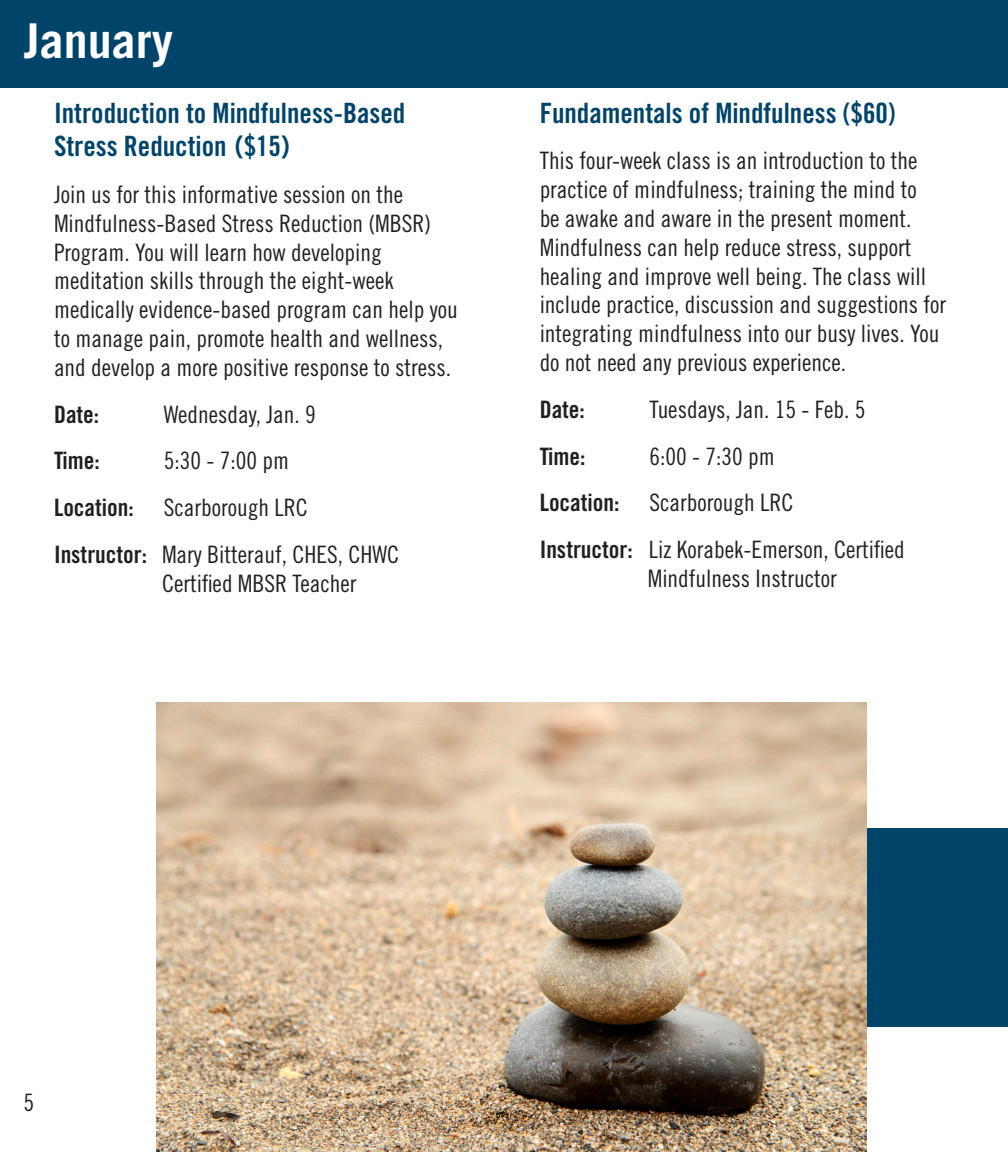
<style>
.page{position:relative;width:1008px;height:1152px;background:#fff}
.page>*{position:absolute;margin:0;border:0;box-sizing:border-box;transform-origin:0 0}
.t1{font:700 48px "Trade Gothic LT Std";color:#fff}
.Class_Title-_Blue{font:28px/33.6px "Trade Gothic LT Std Bd Cn 20";color:#00446a}
.Class_Paragraph{font:24px/28.8px "Trade Gothic LT Std Cn 18";color:#231f20}
.t2{font:24px "Trade Gothic LT Std Bd Cn 20";color:#231f20}
.s1{font-family:"Trade Gothic LT Std";font-weight:700}
.s2{font-family:"Trade Gothic LT Std Bd Cn 20"}
</style>
<div class="page">
<div style="left:0;top:0;width:1008px;height:87px;background:#00446a"></div>
<div style="left:867px;top:828px;width:141px;height:198px;background:#00446a"></div>
<img style="left:156px;top:702px;width:710px;height:450px">
<p class="t1" style="left:24px;top:12px;width:151px">January</p>
<p class="Class_Title-_Blue" style="left:54px;top:96px;width:353px">Introduction to Mindfulness-Based<br>Stress Reduction <span class="s1">(</span>$15<span class="s1">)</span></p>
<p class="Class_Paragraph" style="left:54px;top:180px;width:405px">Join us for this informative session on the Mindfulness-Based Stress Reduction (MBSR)<br>Program. You will learn how developing meditation skills through the eight-week medically evidence-based program can help you to manage pain, promote health and wellness, and develop a more positive response to stress.</p>
<p class="t2" style="left:54px;top:400px;width:47px">Date:</p>
<p class="Class_Paragraph" style="left:164px;top:399px;width:153px">Wednesday, Jan. 9</p>
<p class="t2" style="left:54px;top:446px;width:47px">Time:</p>
<p class="Class_Paragraph" style="left:164px;top:446px;width:127px">5:30 - 7:00 pm</p>
<p class="t2" style="left:54px;top:493px;width:81px">Location:</p>
<p class="Class_Paragraph" style="left:164px;top:493px;width:145px">Scarborough LRC</p>
<p class="Class_Paragraph" style="left:162px;top:540px;width:239px;text-indent:-108px"><span class="s2">Instructor:</span> Mary Bitterauf, CHES, CHWC<br>Certified MBSR Teacher</p>
<p class="Class_Title-_Blue" style="left:540px;top:96px;width:358px">Fundamentals of Mindfulness ($60)</p>
<p class="Class_Paragraph" style="left:540px;top:146px;width:408px">This four-week class is an introduction to the practice of mindfulness; training the mind to<br>be awake and aware in the present moment.<br>Mindfulness can help reduce stress, support healing and improve well being. The class will include practice, discussion and suggestions for integrating mindfulness into our busy lives. You do not need any previous experience.</p>
<p class="t2" style="left:540px;top:395px;width:47px">Date:</p>
<p class="Class_Paragraph" style="left:650px;top:395px;width:217px">Tuesdays, Jan. 15 - Feb. 5</p>
<p class="t2" style="left:540px;top:442px;width:47px">Time:</p>
<p class="Class_Paragraph" style="left:650px;top:441px;width:127px">6:00 - 7:30 pm</p>
<p class="t2" style="left:540px;top:488px;width:81px">Location:</p>
<p class="Class_Paragraph" style="left:650px;top:488px;width:145px">Scarborough LRC</p>
<p class="Class_Paragraph" style="left:648px;top:535px;width:259px;text-indent:-108px"><span class="s2">Instructor:</span> Liz Korabek-Emerson, Certified<br>Mindfulness Instructor</p>
<p class="Class_Paragraph" style="left:23px;top:1088px;width:12px">5</p>
</div>
